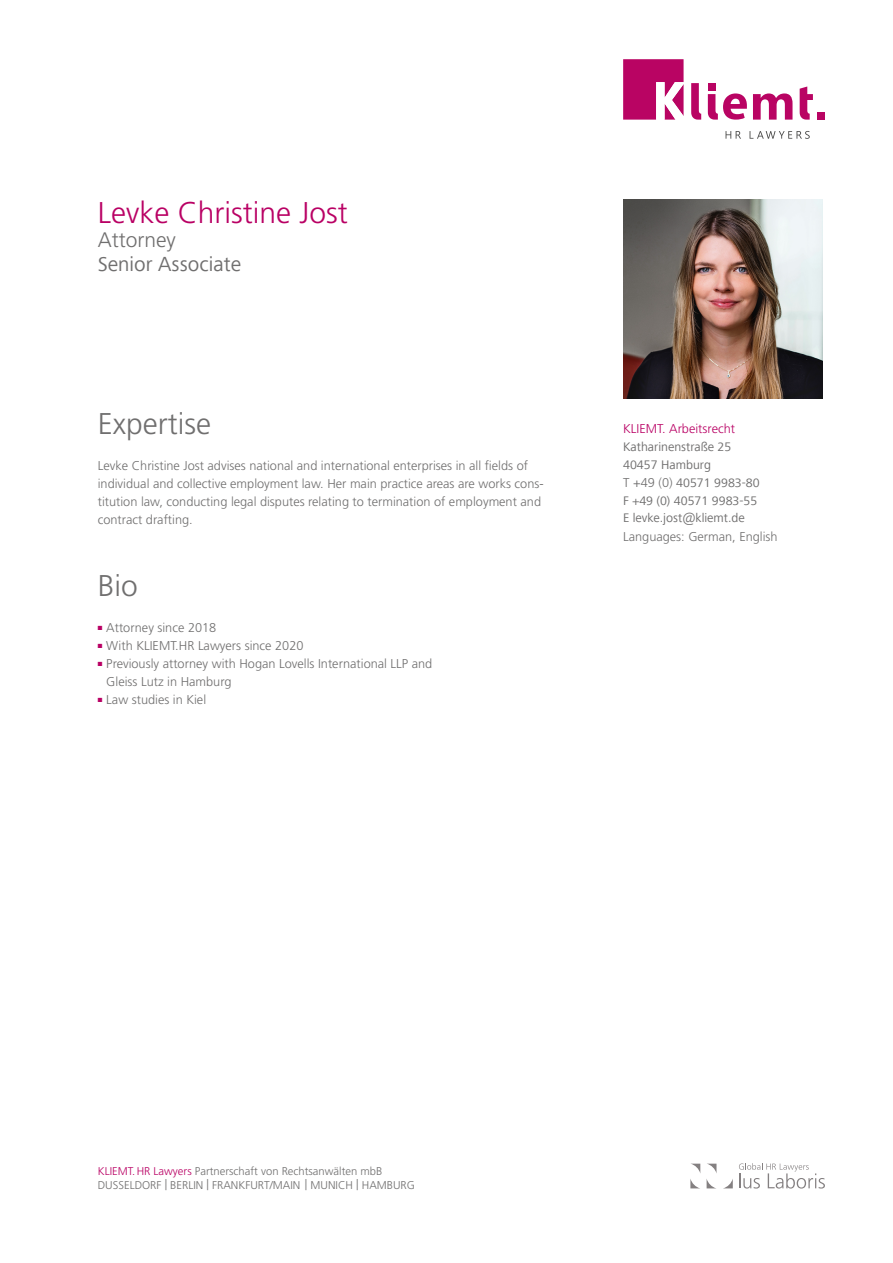
<style>
.page{position:relative;width:893px;height:1263px;background:#fff}
.page>*{position:absolute;margin:0;border:0;box-sizing:border-box;transform-origin:0 0}
.t1{font:300 30px "Frutiger";color:#b90064}
.t2{font:300 30px "Frutiger";color:#706f6f}
.t3{font:21px "Frutiger Next Com";color:#706f6f}
.t4{font:300 21px "Frutiger";color:#706f6f}
.t5{font:300 12.75px/18px "Frutiger";color:#706f6f}
.t6{font:12.75px/17.9px "Frutiger Next Com";color:#706f6f}
.t7{font:300 12.75px "Frutiger";color:#b90064}
.t8{font:300 11.25px/13.5px "Frutiger";color:#706f6f}
.s1{font-family:"Frutiger";font-weight:300}
.s2{color:#b90064}
.s3{font-size:14.7px}
</style>
<div class="page">
<svg style="left:690px;top:1164px;width:10px;height:24px"></svg>
<svg style="left:724px;top:1179px;width:9px;height:9px"></svg>
<svg style="left:707px;top:1164px;width:9px;height:24px"></svg>
<svg style="left:739px;top:1163px;width:86px;height:25px"></svg>
<img style="left:623px;top:200px;width:199px;height:199px">
<svg style="left:753px;top:93px;width:39px;height:27px"></svg>
<svg style="left:691px;top:83px;width:10px;height:37px"></svg>
<svg style="left:800px;top:86px;width:13px;height:34px"></svg>
<div style="left:708px;top:83px;width:7px;height:8px;background:#b90463"></div>
<div style="left:817px;top:112px;width:8px;height:8px;background:#b90463"></div>
<svg style="left:708px;top:93px;width:39px;height:27px"></svg>
<svg style="left:623px;top:59px;width:61px;height:61px"></svg>
<svg style="left:726px;top:131px;width:15px;height:8px"></svg>
<svg style="left:749px;top:131px;width:61px;height:8px"></svg>
<h1 class="t1" style="left:98px;top:196px;width:251px">Levke Christine Jost</h1>
<h2 class="t4" style="left:98px;top:228px;width:80px">Attorney</h2>
<h2 class="t3" style="left:98px;top:252px;width:145px">Senior Associate</h2>
<h1 class="t2" style="left:98px;top:407px;width:115px">Expertise</h1>
<p class="t5" style="left:98px;top:456px;width:447px">Levke Christine Jost advises national and international enterprises in all fields of individual and collective employment law. Her main practice areas are works cons&shy;titution law, conducting legal disputes relating to termination of employment and contract drafting.</p>
<h1 class="t2" style="left:98px;top:569px;width:42px">Bio</h1>
<p class="t5" style="left:98px;top:618px;width:120px"><sup>■</sup> Attorney since 2018</p>
<p class="t5" style="left:98px;top:636px;width:207px"><sup>■</sup> With KLIEMT.HR Lawyers since 2020</p>
<p class="t5" style="left:106px;top:654px;width:328px;text-indent:-9px"><sup>■</sup> Previously attorney with Hogan Lovells International LLP and<br>Gleiss Lutz in Hamburg</p>
<p class="t5" style="left:98px;top:690px;width:110px"><sup>■</sup> Law studies in Kiel</p>
<p class="t7" style="left:623px;top:421px;width:113px">KLIEMT. Arbeitsrecht</p>
<p class="t6" style="left:623px;top:438px;width:138px">Katharinenstraße 25<br>40457 Hamburg<br><span class="s1">T +49 (0)</span> 40571 9983-80<br>F +49 (0) 40571 9983-55<br>E levke.jost@kliemt.de</p>
<p class="t5" style="left:623px;top:528px;width:156px">Languages: German, English</p>
<p class="t8" style="left:98px;top:1164px;width:319px"><span class="s2">KLIEMT.HR Lawyers</span> Partnerschaft von Rechtsanwälten mbB<br>DUSSELDORF <span class="s3">|</span> BERLIN <span class="s3">|</span> FRANKFURT/MAIN <span class="s3">|</span> MUNICH <span class="s3">|</span> HAMBURG</p>
</div>
